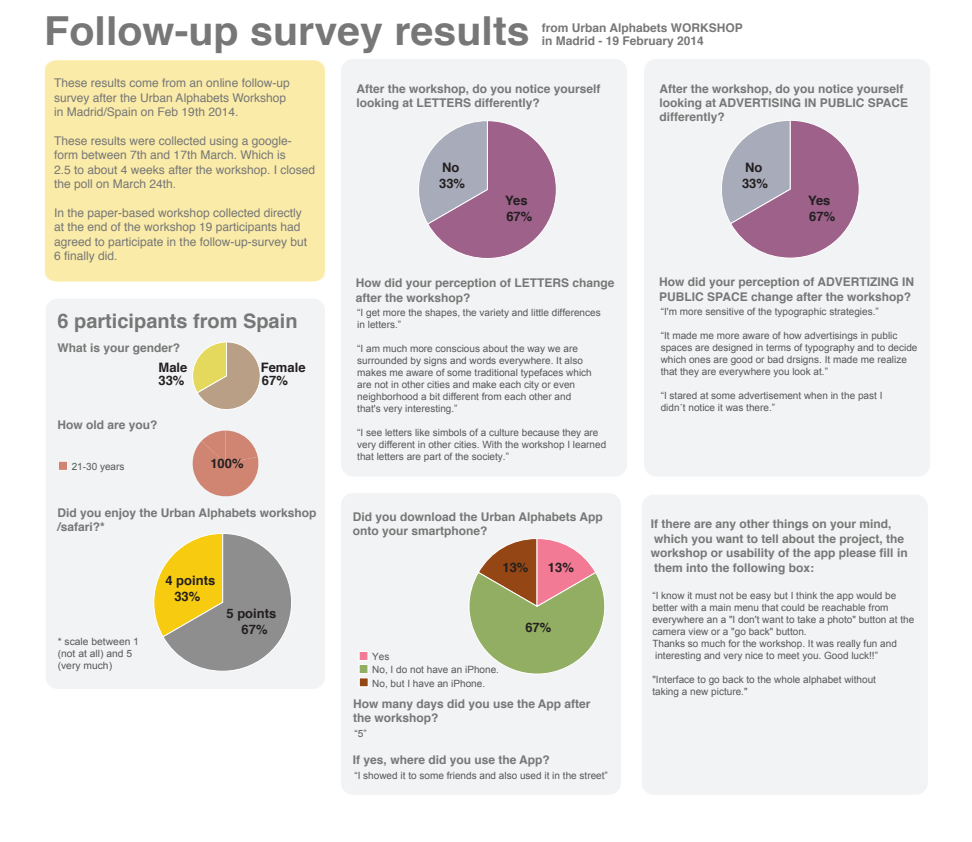
<style>
.page{position:relative;width:972px;height:842px;background:#fff}
.page>*{position:absolute;margin:0;border:0;box-sizing:border-box;transform-origin:0 0}
.t1{font:700 40px "Helvetica";color:#767776}
.t2{font:700 20px "Helvetica";color:#767776}
.t3{font:700 13px/16.3px "Helvetica";color:#231f20}
.t4{font:700 12px/14.4px "Helvetica";color:#767776}
.t5{font:12px/14.4px "Helvetica";color:#767776}
.t6{font:10px/12px "Arial";color:#57585a}
</style>
<div class="page">
<div style="left:46px;top:298px;width:279px;height:391px;background:#f2f3f4;border-radius:12px"></div>
<div style="left:341px;top:493px;width:280px;height:302px;background:#f2f3f4;border-radius:12px"></div>
<div style="left:642px;top:495px;width:286px;height:300px;background:#f2f3f4;border-radius:12px"></div>
<div style="left:644px;top:59px;width:286px;height:417px;background:#f2f3f4;border-radius:12px"></div>
<div style="left:341px;top:59px;width:286px;height:417px;background:#f2f3f4;border-radius:12px"></div>
<svg style="left:418px;top:121px;width:138px;height:138px"></svg>
<svg style="left:721px;top:120px;width:138px;height:138px"></svg>
<svg style="left:469px;top:538px;width:136px;height:136px"></svg>
<div style="left:359px;top:677px;width:10px;height:10px;background:#954615"></div>
<div style="left:359px;top:677px;width:10px;height:10px;border:1px solid #fbfbfc"></div>
<div style="left:358px;top:664px;width:11px;height:10px;background:#92ae62"></div>
<div style="left:358px;top:664px;width:11px;height:10px;border:1px solid #fbfbfc"></div>
<div style="left:358px;top:651px;width:11px;height:10px;background:#f27a95"></div>
<div style="left:358px;top:651px;width:11px;height:10px;border:1px solid #fbfbfc"></div>
<svg style="left:154px;top:533px;width:138px;height:138px"></svg>
<svg style="left:193px;top:342px;width:67px;height:68px"></svg>
<svg style="left:192px;top:431px;width:67px;height:66px"></svg>
<div style="left:58px;top:461px;width:10px;height:10px;background:#d08572;border:1px solid #fbfbfc"></div>
<div style="left:45px;top:60px;width:280px;height:222px;background:#fbeba9"></div>
<h1 class="t1" style="left:44px;top:-1px;width:487px">Follow-up survey results</h1>
<p class="t4" style="left:542px;top:22px;width:202px;line-height:13px">from Urban Alphabets WORKSHOP in Madrid - 19 February 2014</p>
<p class="t5" style="left:54px;top:76px;width:237px">These results come from an online follow-up survey after the Urban Alphabets Workshop in Madrid/Spain on Feb 19th 2014.</p>
<p class="t5" style="left:54px;top:134px;width:262px">These results were collected using a google&shy;form between 7th and 17th March. Which is<br>2.5 to about 4 weeks after the workshop. I closed the poll on March 24th.</p>
<p class="t5" style="left:54px;top:206px;width:254px">In the paper-based workshop collected directly at the end of the workshop 19 participants had agreed to participate in the follow-up-survey but 6 finally did.</p>
<h2 class="t2" style="left:57px;top:304px;width:242px">6 participants from Spain</h2>
<p class="t4" style="left:57px;top:341px;width:124px">What is your gender?</p>
<h3 class="t3" style="left:159px;top:360px;width:30px;line-height:13.7px">Male<br>33%</h3>
<p class="t4" style="left:57px;top:418px;width:102px">How old are you?</p>
<p class="t6" style="left:72px;top:461px;width:54px">21-30 years</p>
<h3 class="t3" style="left:210px;top:455px;width:35px">100%</h3>
<h3 class="t3" style="left:261px;top:361px;width:46px;line-height:13.3px">Female<br>67%</h3>
<p class="t4" style="left:57px;top:506px;width:260px">Did you enjoy the Urban Alphabets workshop /safari?*</p>
<p class="t6" style="left:58px;top:635px;width:83px">* scale between 1 (not at all) and 5 (very much)</p>
<h3 class="t3" style="left:165px;top:573px;width:51px;line-height:15.7px;text-align:center">4 points<br>33%</h3>
<h3 class="t3" style="left:226px;top:605px;width:51px;text-align:center">5 points<br>67%</h3>
<p class="t4" style="left:356px;top:82px;width:246px">After the workshop, do you notice yourself looking at LETTERS differently?</p>
<h3 class="t3" style="left:439px;top:160px;width:28px;line-height:15.7px">No<br>33%</h3>
<h3 class="t3" style="left:505px;top:192px;width:29px">Yes<br>67%</h3>
<p class="t4" style="left:356px;top:276px;width:260px">How did your perception of LETTERS change after the workshop?</p>
<p class="t6" style="left:357px;top:307px;width:245px">“I get more the shapes, the variety and little differences in letters.”</p>
<p class="t6" style="left:357px;top:343px;width:236px">“I am much more conscious about the way we are surrounded by signs and words everywhere. It also makes me aware of some traditional typefaces which are not in other cities and make each city or even neighborhood a bit different from each other and that's very interesting.”</p>
<p class="t6" style="left:357px;top:427px;width:250px">“I see letters like simbols of a culture because they are very different in other cities. With the workshop I learned that letters are part of the society.”</p>
<p class="t4" style="left:353px;top:509px;width:251px">Did you download the Urban Alphabets App onto your smartphone?</p>
<h3 class="t3" style="left:502px;top:559px;width:28px">13%</h3>
<h3 class="t3" style="left:548px;top:559px;width:28px">13%</h3>
<p class="t6" style="left:372px;top:650px;width:19px">Yes</p>
<p class="t6" style="left:372px;top:664px;width:128px">No, I do not have an iPhone.</p>
<p class="t6" style="left:372px;top:678px;width:114px">No, but I have an iPhone.</p>
<h3 class="t3" style="left:525px;top:619px;width:28px">67%</h3>
<p class="t4" style="left:353px;top:697px;width:239px">How many days did you use the App after the workshop?</p>
<p class="t6" style="left:354px;top:727px;width:14px">“5”</p>
<p class="t4" style="left:353px;top:753px;width:198px">If yes, where did you use the App?</p>
<p class="t6" style="left:354px;top:770px;width:255px">“I showed it to some friends and also used it in the street”</p>
<p class="t4" style="left:659px;top:81px;width:250px">After the workshop, do you notice yourself looking at ADVERTISING IN PUBLIC SPACE differently?</p>
<h3 class="t3" style="left:742px;top:160px;width:28px;line-height:15.7px">No<br>33%</h3>
<h3 class="t3" style="left:808px;top:192px;width:29px">Yes<br>67%</h3>
<p class="t4" style="left:659px;top:275px;width:256px">How did your perception of ADVERTIZING IN<br>PUBLIC SPACE change after the workshop?</p>
<p class="t6" style="left:661px;top:306px;width:220px">“I'm more sensitive of the typographic strategies.”</p>
<p class="t6" style="left:661px;top:330px;width:258px">“It made me more aware of how advertisings in public spaces are designed in terms of typography and to decide which ones are good or bad drsigns. It made me realize that they are everywhere you look at.”</p>
<p class="t6" style="left:661px;top:390px;width:223px">“I stared at some advertisement when in the past I didn´t notice it was there.”</p>
<p class="t4" style="left:651px;top:517px;width:258px">If there are any other things on your mind, which you want to tell about the project, the workshop or usability of the app please fill in them into the following box:</p>
<p class="t6" style="left:652px;top:590px;width:263px">“I know it must not be easy but I think the app would be better with a main menu that could be reachable from everywhere an a "I don't want to take a photo" button at the camera view or a "go back" button.<br>Thanks so much for the workshop. It was really fun and interesting and very nice to meet you. Good luck!!”</p>
<p class="t6" style="left:652px;top:674px;width:225px">"Interface to go back to the whole alphabet without taking a new picture."</p>
</div>
